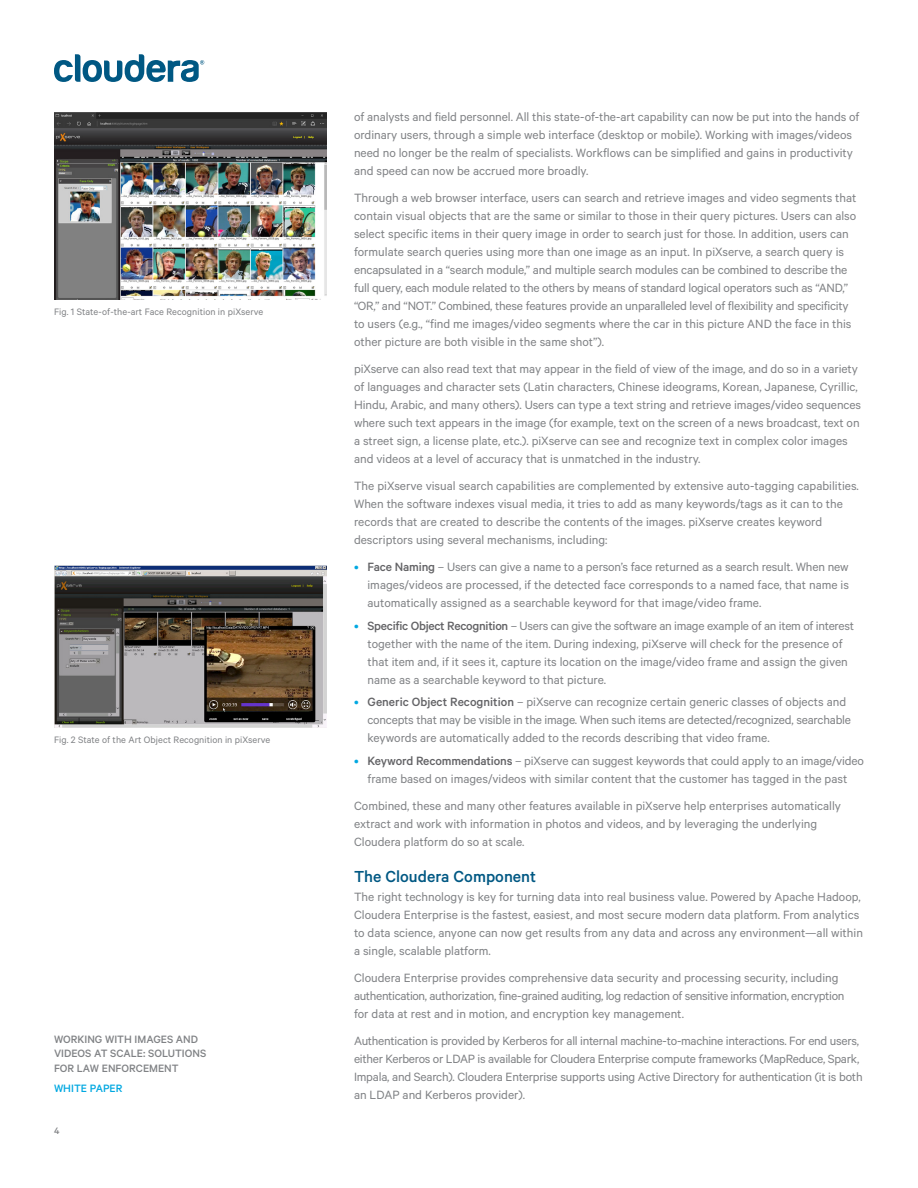
<style>
.page{position:relative;width:918px;height:1188px;background:#fff}
.page>*{position:absolute;margin:0;border:0;box-sizing:border-box;transform-origin:0 0}
._01-A_Subheads_Calib{font:500 18px "Calibre";color:#005883}
._02_Body_Copy_Calibr{font:13.5px/18px "Calibre";color:#808285}
._02_Body_Copy_Calibr-2{font:13.5px/18px "Calibre";letter-spacing:-.02em;color:#808285}
.t1{font:500 12px/14.4px "Calibre";color:#808285}
.t2{font:500 12px "Calibre";color:#00a8e1}
._05_Caption_Calibre{font:10.5px "Calibre";letter-spacing:.005em;color:#808285}
.t3{font:500 10.5px "Calibre";color:#808285}
.s1{color:#00a8e1}
.s2{font-weight:500;color:#636366}
</style>
<div class="page">
<svg style="left:54px;top:54px;width:150px;height:28px"></svg>
<img style="left:54px;top:112px;width:273px;height:188px">
<img style="left:54px;top:566px;width:273px;height:161px">
<p class="_05_Caption_Calibre" style="left:54px;top:306px;width:211px">Fig. 1 State-of-the-art Face Recognition in piXserve</p>
<p class="_05_Caption_Calibre" style="left:54px;top:734px;width:218px">Fig. 2 State of the Art Object Recognition in piXserve</p>
<p class="t1" style="left:54px;top:1032px;width:154px">WORKING WITH IMAGES AND<br>VIDEOS AT SCALE: SOLUTIONS<br>FOR LAW ENFORCEMENT</p>
<p class="t2" style="left:54px;top:1081px;width:70px">WHITE PAPER</p>
<p class="t3" style="left:54px;top:1124px;width:7px">4</p>
<p class="_02_Body_Copy_Calibr" style="left:354px;top:108px;width:507px">of analysts and field personnel. All this state-of-the-art capability can now be put into the hands of ordinary users, through a simple web interface (desktop or mobile). Working with images/videos need no longer be the realm of specialists. Workflows can be simplified and gains in productivity and speed can now be accrued more broadly.</p>
<p class="_02_Body_Copy_Calibr" style="left:354px;top:189px;width:504px">Through a web browser interface, users can search and retrieve images and video segments that contain visual objects that are the same or similar to those in their query pictures. Users can also select specific items in their query image in order to search just for those. In addition, users can formulate search queries using more than one image as an input. In piXserve, a search query is encapsulated in a “search module,” and multiple search modules can be combined to describe the full query, each module related to the others by means of standard logical operators such as “AND,” “OR,” and “NOT.” Combined, these features provide an unparalleled level of flexibility and specificity to users (e.g., “find me images/video segments where the car in this picture AND the face in this other picture are both visible in the same shot”).</p>
<p class="_02_Body_Copy_Calibr" style="left:354px;top:360px;width:509px">piXserve can also read text that may appear in the field of view of the image, and do so in a variety of languages and character sets (Latin characters, Chinese ideograms, Korean, Japanese, Cyrillic, Hindu, Arabic, and many others). Users can type a text string and retrieve images/video sequences where such text appears in the image (for example, text on the screen of a news broadcast, text on a street sign, a license plate, etc.). piXserve can see and recognize text in complex color images and videos at a level of accuracy that is unmatched in the industry.</p>
<p class="_02_Body_Copy_Calibr" style="left:354px;top:477px;width:506px">The piXserve visual search capabilities are complemented by extensive auto-tagging capabilities.<br>When the software indexes visual media, it tries to add as many keywords/tags as it can to the records that are created to describe the contents of the images. piXserve creates keyword descriptors using several mechanisms, including:</p>
<p class="_02_Body_Copy_Calibr" style="left:368px;top:558px;width:483px;text-align:justify;text-indent:-14px"><span class="s1">•</span> <span class="s2">Face Naming</span> – Users can give a name to a person’s face returned as a search result. When new images/videos are processed, if the detected face corresponds to a named face, that name is automatically assigned as a searchable keyword for that image/video frame.</p>
<p class="_02_Body_Copy_Calibr" style="left:368px;top:616px;width:488px;text-indent:-14px"><span class="s1">•</span> <span class="s2">Specific Object Recognition</span> – Users can give the software an image example of an item of interest together with the name of the item. During indexing, piXserve will check for the presence of that item and, if it sees it, capture its location on the image/video frame and assign the given name as a searchable keyword to that picture.</p>
<p class="_02_Body_Copy_Calibr" style="left:368px;top:693px;width:485px;text-indent:-14px"><span class="s1">•</span> <span class="s2">Generic Object Recognition</span> – piXserve can recognize certain generic classes of objects and concepts that may be visible in the image. When such items are detected/recognized, searchable keywords are automatically added to the records describing that video frame.</p>
<p class="_02_Body_Copy_Calibr" style="left:354px;top:751px;width:512px;text-align:center"><span class="s1">•</span> <span class="s2">Keyword Recommendations</span> – piXserve can suggest keywords that could apply to an image/video frame based on images/videos with similar content that the customer has tagged in the past</p>
<p class="_02_Body_Copy_Calibr" style="left:354px;top:796px;width:489px">Combined, these and many other features available in piXserve help enterprises automatically extract and work with information in photos and videos, and by leveraging the underlying<br>Cloudera platform do so at scale.</p>
<p class="_01-A_Subheads_Calib" style="left:354px;top:866px;width:184px">The Cloudera Component</p>
<p class="_02_Body_Copy_Calibr" style="left:354px;top:888px;width:510px">The right technology is key for turning data into real business value. Powered by Apache Hadoop, Cloudera Enterprise is the fastest, easiest, and most secure modern data platform. From analytics to data science, anyone can now get results from any data and across any environment—all within a single, scalable platform.</p>
<p class="_02_Body_Copy_Calibr" style="left:354px;top:969px;width:492px">Cloudera Enterprise provides comprehensive data security and processing security, including authentication, authorization, fine-grained auditing, log redaction of sensitive information, encryption for data at rest and in motion, and encryption key management.</p>
<p class="_02_Body_Copy_Calibr-2" style="left:354px;top:1032px;width:510px">Authentication is provided by Kerberos for all internal machine-to-machine interactions. For end users, either Kerberos or LDAP is available for Cloudera Enterprise compute frameworks (MapReduce, Spark, Impala, and Search). Cloudera Enterprise supports using Active Directory for authentication (it is both an LDAP and Kerberos provider).</p>
</div>
